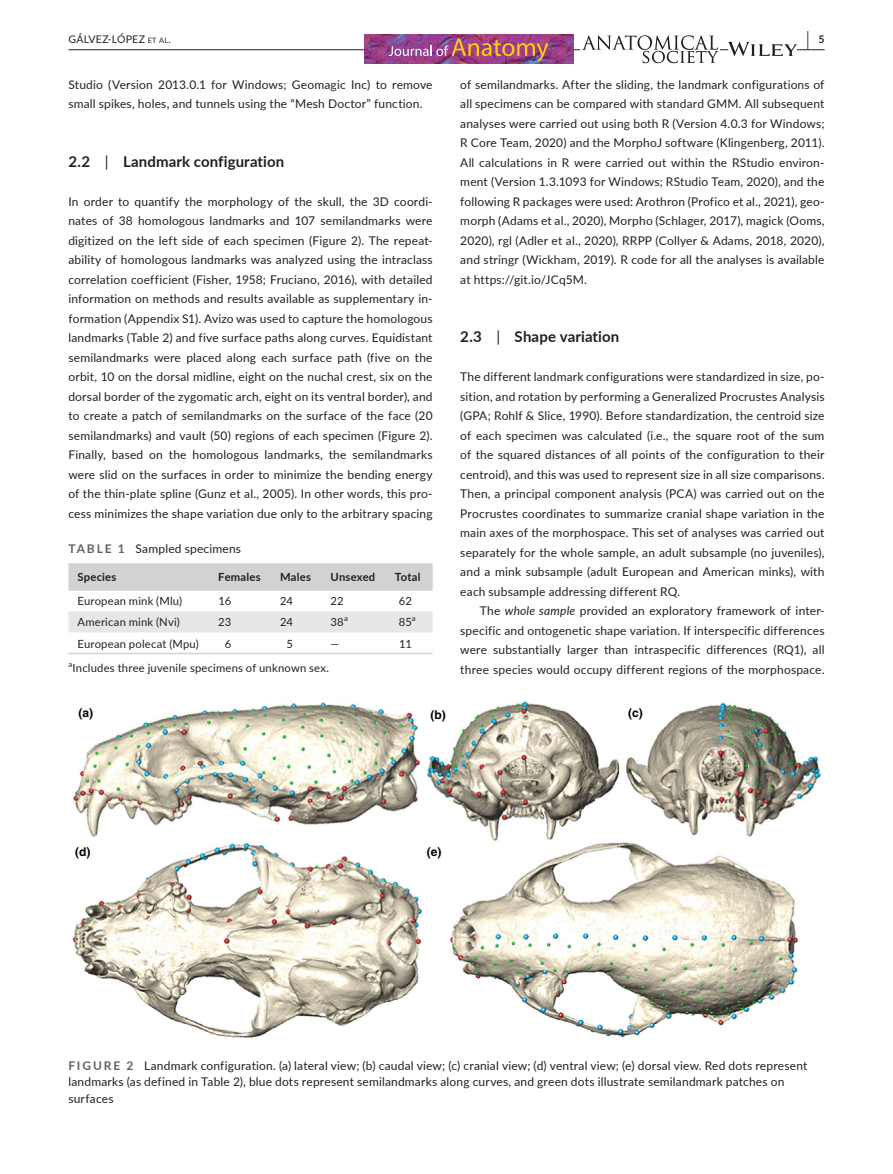
<style>
.page{position:relative;width:893px;height:1174px;background:#fff}
.page>*{position:absolute;margin:0;border:0;box-sizing:border-box;transform-origin:0 0}
.t1{font:700 19.5px "Lato";color:#231f20;scale:.43 1}
.t2{font:700 15px "Lato";letter-spacing:.005em;color:#231f20}
.t3{font:12px/19.5px "Lato";letter-spacing:.015em;color:#231f20;text-align:justify}
.t4{font:700 12px "Helvetica";color:#000}
.t5{font:11.25px "Lato";letter-spacing:.015em;color:#231f20}
.t6{font:700 11.25px "Lato";letter-spacing:.02em;color:#231f20}
.t7{font:10.5px "Lato";letter-spacing:.025em;color:#231f20}
.t8{font:7.8px "Lato";color:#231f20}
.s1{font-size:7.35px}
.s2{font-weight:400}
.s3{font-style:italic}
.s4{font-weight:700;color:#636366}
</style>
<div class="page">
<hr style="left:68px;top:49px;width:756px;height:1px;background:#231f20">
<img style="left:364px;top:34px;width:209px;height:30px">
<img style="left:389px;top:39px;width:159px;height:22px">
<img style="left:581px;top:35px;width:139px;height:29px">
<svg style="left:728px;top:42px;width:69px;height:14px"></svg>
<div style="left:68px;top:563px;width:365px;height:27px;background:#d1d2d4"></div>
<div style="left:68px;top:611px;width:365px;height:21px;background:#e6e7e9"></div>
<hr style="left:68px;top:652px;width:141px;height:2px;background:#d1d2d4">
<hr style="left:209px;top:652px;width:62px;height:2px;background:#d1d2d4">
<hr style="left:271px;top:652px;width:50px;height:2px;background:#d1d2d4">
<hr style="left:321px;top:652px;width:65px;height:2px;background:#d1d2d4">
<hr style="left:386px;top:652px;width:47px;height:2px;background:#d1d2d4">
<img style="left:72px;top:701px;width:749px;height:336px">
<p class="t7" style="left:68px;top:33px;width:104px">GÁLVEZ- LÓPEZ <span class="s1">Et aL</span>.</p>
<h1 class="t1" style="left:807px;top:31px;width:43px">| <sup>5</sup></h1>
<p class="t3" style="left:68px;top:74px;width:366px">Studio (Version 2013.0.1 for Windows; Geomagic Inc) to remove small spikes, holes, and tunnels using the “Mesh Doctor” function.</p>
<p class="t3" style="left:460px;top:74px;width:366px">of semilandmarks. After the sliding, the landmark configurations of all specimens can be compared with standard GMM. All subsequent analyses were carried out using both R (Version 4.0.3 for Windows; R Core Team, 2020) and the MorphoJ software (Klingenberg, 2011).<br>All calculations in R were carried out within the RStudio environ&shy;ment (Version 1.3.1093 for Windows; RStudio Team, 2020), and the following R packages were used: Arothron (Profico et al., 2021), geo&shy;morph (Adams et al., 2020), Morpho (Schlager, 2017), magick (Ooms, 2020), rgl (Adler et al., 2020), RRPP (Collyer &amp; Adams, 2018, 2020), and stringr (Wickham, 2019). R code for all the analyses is available at https://git.io/JCq5M.</p>
<p class="t2" style="left:68px;top:150px;width:217px">2.2 <span class="s2">|</span> Landmark configuration</p>
<p class="t3" style="left:68px;top:191px;width:366px">In order to quantify the morphology of the skull, the 3D coordi&shy;nates of 38 homologous landmarks and 107 semilandmarks were digitized on the left side of each specimen (Figure 2). The repeat&shy;ability of homologous landmarks was analyzed using the intraclass correlation coefficient (Fisher, 1958; Fruciano, 2016), with detailed information on methods and results available as supplementary in&shy;formation (Appendix S1). Avizo was used to capture the homologous landmarks (Table 2) and five surface paths along curves. Equidistant semilandmarks were placed along each surface path (five on the orbit, 10 on the dorsal midline, eight on the nuchal crest, six on the dorsal border of the zygomatic arch, eight on its ventral border), and to create a patch of semilandmarks on the surface of the face (20 semilandmarks) and vault (50) regions of each specimen (Figure 2).<br>Finally, based on the homologous landmarks, the semilandmarks were slid on the surfaces in order to minimize the bending energy of the thin- plate spline (Gunz et al., 2005). In other words, this pro&shy;cess minimizes the shape variation due only to the arbitrary spacing</p>
<p class="t2" style="left:460px;top:326px;width:160px">2.3 <span class="s2">|</span> Shape variation</p>
<p class="t3" style="left:460px;top:366px;width:366px">The different landmark configurations were standardized in size, po&shy;sition, and rotation by performing a Generalized Procrustes Analysis (GPA; Rohlf &amp; Slice, 1990). Before standardization, the centroid size of each specimen was calculated (i.e., the square root of the sum of the squared distances of all points of the configuration to their centroid), and this was used to represent size in all size comparisons.<br>Then, a principal component analysis (PCA) was carried out on the Procrustes coordinates to summarize cranial shape variation in the main axes of the morphospace. This set of analyses was carried out separately for the whole sample, an adult subsample (no juveniles), and a mink subsample (adult European and American minks), with each subsample addressing different RQ.</p>
<p class="t3" style="left:460px;top:602px;width:366px;text-indent:19px">The <span class="s3">whole sample</span> provided an exploratory framework of inter&shy;specific and ontogenetic shape variation. If interspecific differences were substantially larger than intraspecific differences (RQ1), all three species would occupy different regions of the morphospace.</p>
<p class="t3" style="left:68px;top:539px;width:174px"><span class="s4">TABLE 1</span> Sampled specimens</p>
<p class="t6" style="left:77px;top:572px;width:41px">Species</p>
<p class="t6" style="left:218px;top:572px;width:44px">Females</p>
<p class="t6" style="left:280px;top:569px;width:32px">Males</p>
<p class="t6" style="left:330px;top:569px;width:46px">Unsexed</p>
<p class="t6" style="left:395px;top:569px;width:27px">Total</p>
<p class="t5" style="left:77px;top:593px;width:106px">European mink (Mlu)</p>
<p class="t5" style="left:218px;top:597px;width:14px">16</p>
<p class="t5" style="left:280px;top:597px;width:14px">24</p>
<p class="t5" style="left:330px;top:597px;width:15px">22</p>
<p class="t5" style="left:399px;top:597px;width:14px">62</p>
<p class="t5" style="left:77px;top:614px;width:104px">American mink (Nvi)</p>
<p class="t5" style="left:218px;top:618px;width:15px">23</p>
<p class="t5" style="left:280px;top:618px;width:14px">24</p>
<p class="t5" style="left:330px;top:618px;width:15px">38</p>
<p class="t8" style="left:344px;top:615px;width:5px">a</p>
<p class="t5" style="left:399px;top:618px;width:15px">85</p>
<p class="t8" style="left:412px;top:615px;width:5px">a</p>
<p class="t5" style="left:77px;top:635px;width:123px">European polecat (Mpu)</p>
<p class="t5" style="left:225px;top:639px;width:8px">6</p>
<p class="t5" style="left:286px;top:639px;width:8px">5</p>
<p class="t5" style="left:330px;top:639px;width:10px">—</p>
<p class="t5" style="left:399px;top:639px;width:14px">11</p>
<p class="t8" style="left:68px;top:661px;width:5px">a</p>
<p class="t5" style="left:73px;top:660px;width:258px">Includes three juvenile specimens of unknown sex.</p>
<p class="t4" style="left:78px;top:708px;width:16px">(a)</p>
<p class="t4" style="left:430px;top:710px;width:17px">(b)</p>
<p class="t4" style="left:628px;top:708px;width:16px">(c)</p>
<p class="t4" style="left:75px;top:847px;width:17px">(d)</p>
<p class="t4" style="left:427px;top:847px;width:16px">(e)</p>
<p class="t3" style="left:68px;top:1056px;width:740px;line-height:16.5px;text-align:left"><span class="s4">FIGURE 2</span> Landmark configuration. (a) lateral view; (b) caudal view; (c) cranial view; (d) ventral view; (e) dorsal view. Red dots represent landmarks (as defined in Table 2), blue dots represent semilandmarks along curves, and green dots illustrate semilandmark patches on surfaces</p>
</div>
